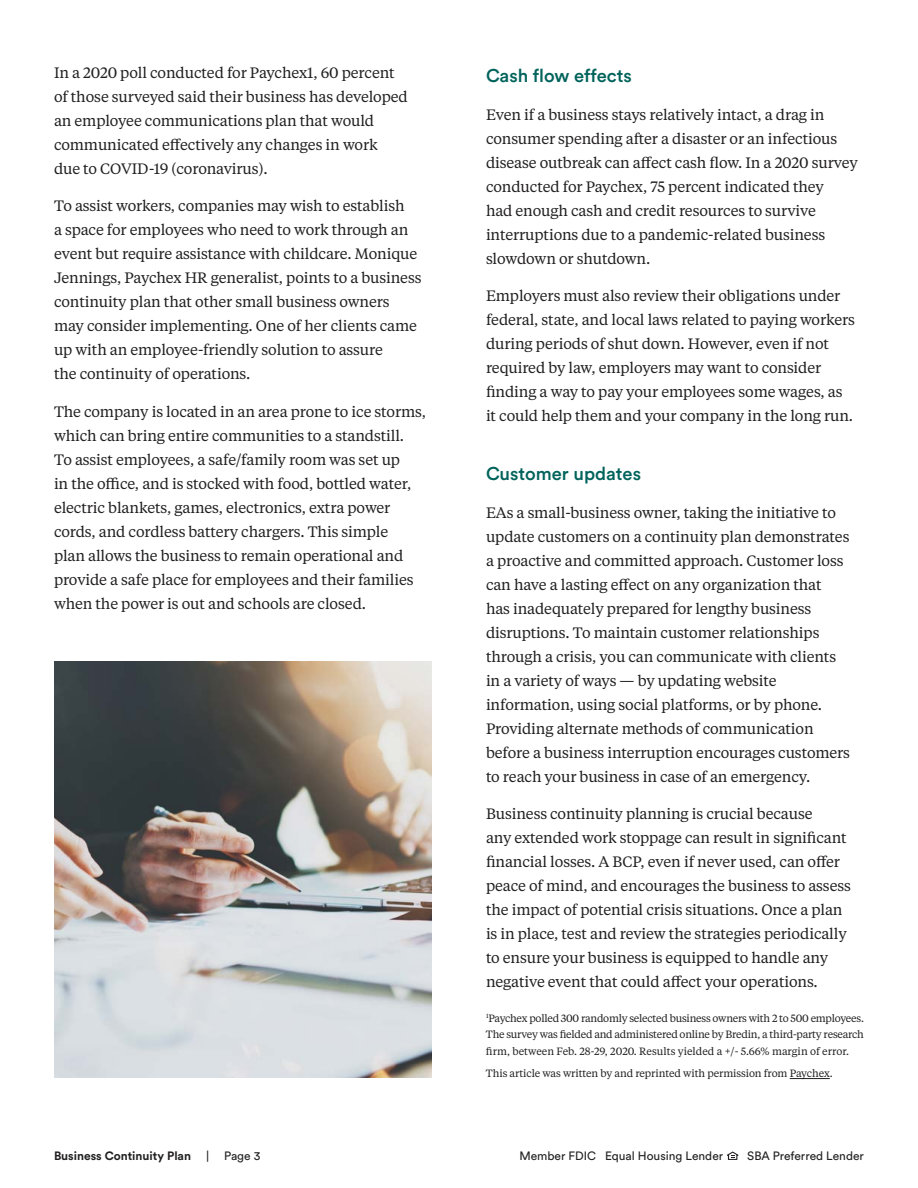
<style>
.page{position:relative;width:918px;height:1188px;background:#fff}
.page>*{position:absolute;margin:0;border:0;box-sizing:border-box;transform-origin:0 0}
.t1{font:500 18.3px "Circular Std";color:#00635b}
.t2{font:15px/24px "Tiempos Text";letter-spacing:-.01em;color:#211f20}
.t3{font:12px "Circular Std";color:#211f20}
.t4{font:700 12px "Circular Std";color:#211f20}
.t5{font:10.5px/16.5px "Tiempos Text";letter-spacing:-.01em;color:#211f20;text-align:justify}
</style>
<div class="page">
<img style="left:54px;top:662px;width:378px;height:415px">
<svg style="left:727px;top:1152px;width:11px;height:8px"></svg>
<hr style="left:790px;top:1078px;width:40px;height:1px;background:#211f20">
<p class="t2" style="left:54px;top:60px;width:355px">In a 2020 poll conducted for Paychex1, 60 percent of those surveyed said their business has developed an employee communications plan that would communicated effectively any changes in work<br>due to COVID-19 (coronavirus).</p>
<p class="t2" style="left:54px;top:193px;width:369px">To assist workers, companies may wish to establish<br>a space for employees who need to work through an event but require assistance with childcare. Monique Jennings, Paychex HR generalist, points to a business continuity plan that other small business owners may consider implementing. One of her clients came up with an employee-friendly solution to assure<br>the continuity of operations.</p>
<p class="t2" style="left:54px;top:399px;width:374px">The company is located in an area prone to ice storms, which can bring entire communities to a standstill.<br>To assist employees, a safe/family room was set up<br>in the office, and is stocked with food, bottled water, electric blankets, games, electronics, extra power cords, and cordless battery chargers. This simple<br>plan allows the business to remain operational and provide a safe place for employees and their families when the power is out and schools are closed.</p>
<p class="t1" style="left:486px;top:64px;width:148px">Cash flow effects</p>
<p class="t2" style="left:486px;top:102px;width:374px">Even if a business stays relatively intact, a drag in consumer spending after a disaster or an infectious disease outbreak can affect cash flow. In a 2020 survey conducted for Paychex, 75 percent indicated they<br>had enough cash and credit resources to survive interruptions due to a pandemic-related business slowdown or shutdown.</p>
<p class="t2" style="left:486px;top:283px;width:371px">Employers must also review their obligations under federal, state, and local laws related to paying workers during periods of shut down. However, even if not required by law, employers may want to consider finding a way to pay your employees some wages, as it could help them and your company in the long run.</p>
<p class="t1" style="left:486px;top:462px;width:157px">Customer updates</p>
<p class="t2" style="left:486px;top:500px;width:366px">EAs a small-business owner, taking the initiative to update customers on a continuity plan demonstrates a proactive and committed approach. Customer loss can have a lasting effect on any organization that<br>has inadequately prepared for lengthy business disruptions. To maintain customer relationships through a crisis, you can communicate with clients in a variety of ways — by updating website information, using social platforms, or by phone.<br>Providing alternate methods of communication before a business interruption encourages customers to reach your business in case of an emergency.</p>
<p class="t2" style="left:486px;top:801px;width:367px">Business continuity planning is crucial because<br>any extended work stoppage can result in significant financial losses. A BCP, even if never used, can offer peace of mind, and encourages the business to assess the impact of potential crisis situations. Once a plan is in place, test and review the strategies periodically to ensure your business is equipped to handle any negative event that could affect your operations.</p>
<p class="t5" style="left:486px;top:1009px;width:380px"><sup>1</sup>Paychex polled 300 randomly selected business owners with 2 to 500 employees.<br>The survey was fielded and administered online by Bredin, a third-party research firm, between Feb. 28-29, 2020. Results yielded a +/- 5.66% margin of error.</p>
<p class="t5" style="left:486px;top:1065px;width:348px">This article was written by and reprinted with permission from Paychex.</p>
<p class="t4" style="left:54px;top:1148px;width:139px">Business Continuity Plan</p>
<p class="t3" style="left:206px;top:1148px;width:56px">| Page 3</p>
<p class="t3" style="left:519px;top:1148px;width:205px">Member FDIC Equal Housing Lender</p>
<p class="t3" style="left:747px;top:1148px;width:118px">SBA Preferred Lender</p>
</div>
